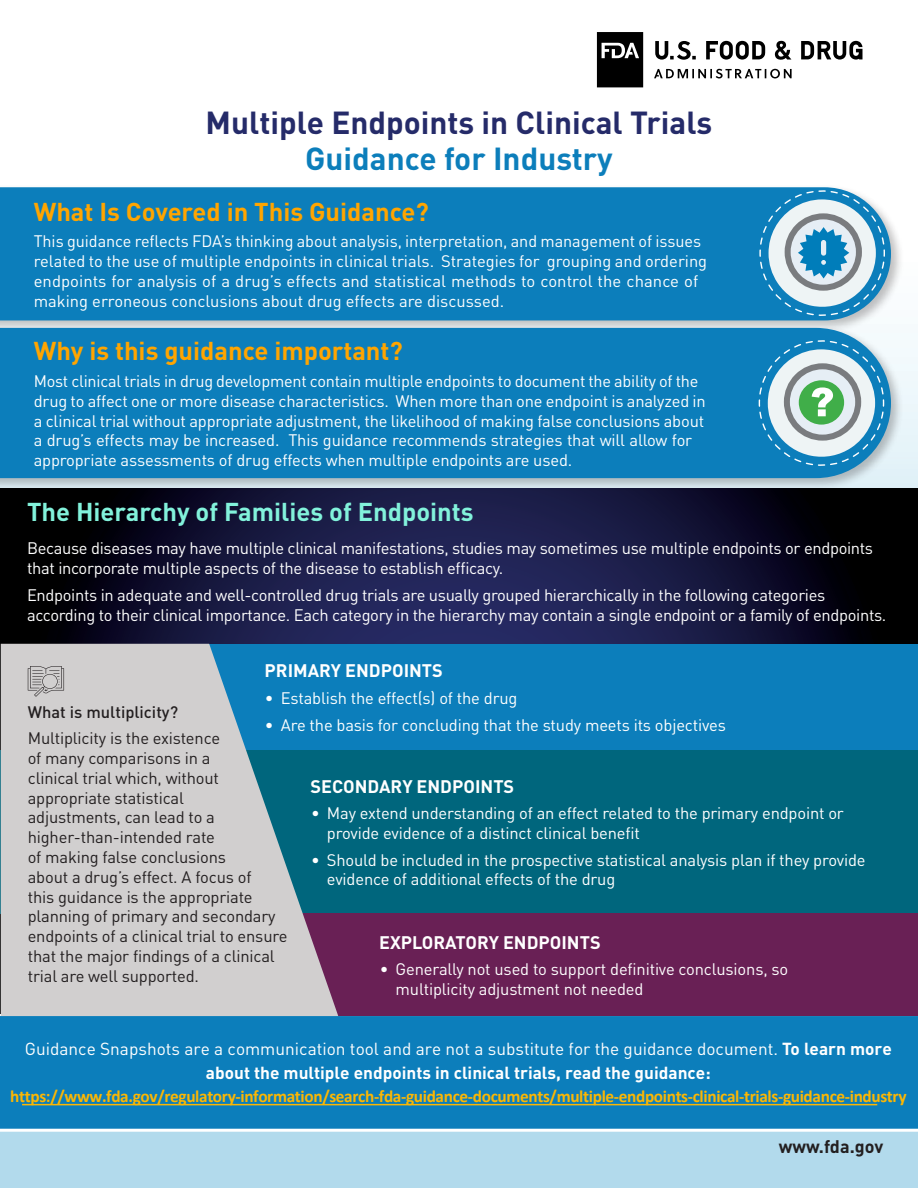
<style>
.page{position:relative;width:918px;height:1188px;background:#fff}
.page>*{position:absolute;margin:0;border:0;box-sizing:border-box;transform-origin:0 0}
.t1{font:700 31.5px "DINOT";color:#252b69}
.t2{font:700 31.5px "DINOT";color:#0c7ebb}
.t3{font:700 25.5px "DINOT";color:#ffa500}
.t4{font:700 25.5px "DINOT";color:#82f2db}
.t5{font:700 18px "DINOT";color:#fff}
.t6{font:700 18px "DINOT";color:#231f20}
.t7{font:17.25px/24px "DINOT";color:#fff;text-align:center}
.t8{font:700 17.25px "Calibri";letter-spacing:-.02em;color:#fcb703}
.t9{font:16.5px/19.8px "DINOT";letter-spacing:-.01em;color:#fff}
.t10{font:16.5px/19.8px "DINOT";letter-spacing:-.01em;color:#231f20}
.t11{font:500 16.5px "DINOT";color:#231f20}
.s1{font-weight:700}
</style>
<div class="page">
<div style="left:0;top:333px;width:918px;height:855px;background:#b2daec"></div>
<div style="left:0;top:1013px;width:918px;height:119px;background:#0c7ebb"></div>
<svg style="left:597px;top:32px;width:265px;height:55px"></svg>
<svg style="left:0;top:488px;width:918px;height:525px;background:#121333"></svg>
<div style="left:1px;top:644px;width:917px;height:107px;background:#0c7ebb"></div>
<div style="left:0;top:751px;width:918px;height:163px;background:#00667d"></div>
<div style="left:1px;top:914px;width:917px;height:102px;background:#692055"></div>
<svg style="left:1px;top:644px;width:337px;height:372px;fill:#d1cfcf"></svg>
<svg style="left:28px;top:666px;width:36px;height:31px"></svg>
<div style="left:0;top:184px;width:904px;height:150px;background:#231f20;opacity:.28"></div>
<div style="left:0;top:187px;width:891px;height:133px;background:#0c7ebb"></div>
<svg style="left:759px;top:190px;width:127px;height:126px;background:#7db3d0"></svg>
<div style="left:0;top:324px;width:904px;height:167px;background:#231f20;opacity:.28"></div>
<div style="left:0;top:328px;width:891px;height:150px;background:#0c7ebb"></div>
<svg style="left:758px;top:340px;width:127px;height:126px;background:#81b7c7"></svg>
<hr style="left:22px;top:1103px;width:855px;height:3px;background:#fcb703">
<h1 class="t1" style="left:206px;top:102px;width:508px">Multiple Endpoints in Clinical Trials</h1>
<h1 class="t2" style="left:305px;top:138px;width:309px">Guidance for Industry</h1>
<h2 class="t3" style="left:34px;top:195px;width:397px">What Is Covered in This Guidance?</h2>
<p class="t9" style="left:34px;top:231px;width:675px">This guidance reflects FDA’s thinking about analysis, interpretation, and management of issues related to the use of multiple endpoints in clinical trials. Strategies for grouping and ordering endpoints for analysis of a drug’s effects and statistical methods to control the chance of making erroneous conclusions about drug effects are discussed.</p>
<h2 class="t3" style="left:34px;top:335px;width:371px">Why is this guidance important?</h2>
<p class="t9" style="left:34px;top:371px;width:674px">Most clinical trials in drug development contain multiple endpoints to document the ability of the drug to affect one or more disease characteristics. When more than one endpoint is analyzed in a clinical trial without appropriate adjustment, the likelihood of making false conclusions about a drug’s effects may be increased. This guidance recommends strategies that will allow for appropriate assessments of drug effects when multiple endpoints are used.</p>
<h2 class="t4" style="left:27px;top:495px;width:448px">The Hierarchy of Families of Endpoints</h2>
<p class="t9" style="left:27px;top:538px;width:848px">Because diseases may have multiple clinical manifestations, studies may sometimes use multiple endpoints or endpoints that incorporate multiple aspects of the disease to establish efficacy.</p>
<p class="t9" style="left:27px;top:585px;width:861px">Endpoints in adequate and well-controlled drug trials are usually grouped hierarchically in the following categories according to their clinical importance. Each category in the hierarchy may contain a single endpoint or a family of endpoints.</p>
<p class="t5" style="left:264px;top:659px;width:180px">PRIMARY ENDPOINTS</p>
<p class="t9" style="left:265px;top:688px;width:254px">• Establish the effect(s) of the drug</p>
<p class="t9" style="left:265px;top:714px;width:463px">• Are the basis for concluding that the study meets its objectives</p>
<p class="t11" style="left:28px;top:701px;width:152px">What is multiplicity?</p>
<p class="t10" style="left:28px;top:728px;width:261px">Multiplicity is the existence<br>of many comparisons in a<br>clinical trial which, without appropriate statistical<br>adjustments, can lead to a higher-than-intended rate<br>of making false conclusions<br>about a drug’s effect. A focus of<br>this guidance is the appropriate planning of primary and secondary endpoints of a clinical trial to ensure that the major findings of a clinical trial are well supported.</p>
<p class="t5" style="left:311px;top:774px;width:205px">SECONDARY ENDPOINTS</p>
<p class="t9" style="left:327px;top:803px;width:518px;text-indent:-16px">• May extend understanding of an effect related to the primary endpoint or provide evidence of a distinct clinical benefit</p>
<p class="t9" style="left:327px;top:849px;width:540px;text-indent:-16px">• Should be included in the prospective statistical analysis plan if they provide evidence of additional effects of the drug</p>
<p class="t5" style="left:379px;top:930px;width:223px">EXPLORATORY ENDPOINTS</p>
<p class="t9" style="left:396px;top:959px;width:394px;text-indent:-16px">• Generally not used to support definitive conclusions, so multiplicity adjustment not needed</p>
<p class="t7" style="left:25px;top:1036px;width:868px">Guidance Snapshots are a communication tool and are not a substitute for the guidance document. <span class="s1">To learn more about the multiple endpoints in clinical trials, read the guidance:</span></p>
<p class="t8" style="left:10px;top:1084px;width:898px">https://www.fda.gov/regulatory-information/search-fda-guidance-documents/multiple-endpoints-clinical-trials-guidance-industry</p>
<p class="t6" style="left:779px;top:1134px;width:106px">www.fda.gov</p>
</div>
